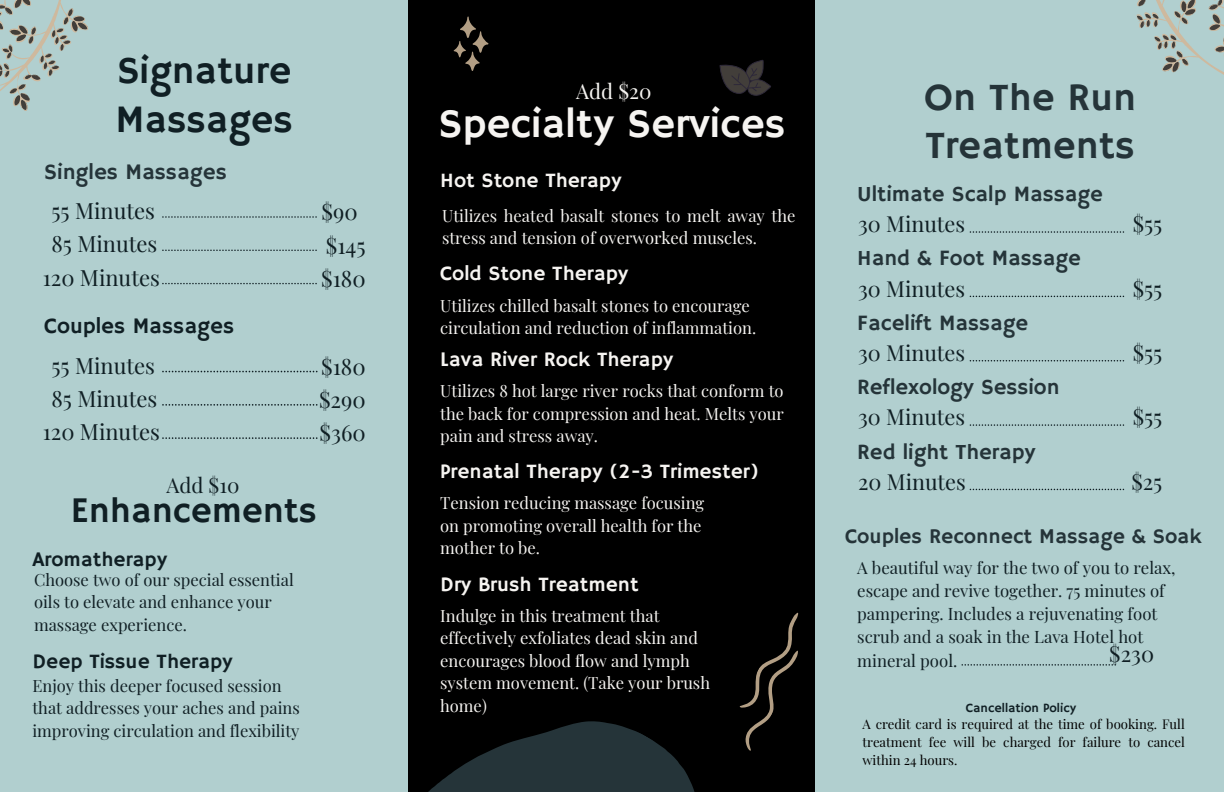
<style>
.page{position:relative;width:1224px;height:792px;background:#000}
.page>*{position:absolute;margin:0;border:0;box-sizing:border-box;transform-origin:0 0}
.t1{font:41.2px "Hammersmith One";color:#f6f4f1}
.t2{font:39.2px/48.8px "Hammersmith One";color:#253439}
.t3{font:38.7px/48.8px "Hammersmith One";color:#101f24}
.t4{font:36px "Hammersmith One";color:#101f24}
.t5{font:22.1px "Playfair Display";color:#101f24}
.t6{font:22.1px "Hammersmith One";color:#253439}
.t7{font:22.1px "Hammersmith One";color:#101f24}
.t8{font:21.9px "Playfair Display";color:#101f24}
.t9{font:21.8px "Hammersmith One";color:#253439}
.t10{font:21.8px "Playfair Display";color:#101f24}
.t11{font:21.7px "Playfair Display";color:#101f24}
.t12{font:21px "Hammersmith One";color:#253439}
.t13{font:20.7px "Hammersmith One";color:#f6f4f1}
.t14{font:20.7px "Hammersmith One";color:#101f24}
.t15{font:20.7px "Playfair Display";color:#f6f4f1}
.t16{font:20.7px "Playfair Display";color:#101f24}
.t17{font:16.8px/23.2px "Playfair Display";color:#101f24}
.t18{font:16.5px/22.5px "Playfair Display";color:#f6f4f1}
.t19{font:16.5px/22.5px "Playfair Display";color:#101f24}
.t20{font:13.1px/18px "Playfair Display";color:#000;text-align:justify}
.t21{font:12.7px "Hammersmith One";color:#101f24}
</style>
<div class="page">
<div style="left:0;top:0;width:408px;height:792px;background:#b1cfcf"></div>
<div style="left:816px;top:0;width:408px;height:792px;background:#b1cfcf"></div>
<svg style="left:428px;top:721px;width:267px;height:71px;fill:#253439"></svg>
<svg style="left:162px;top:216px;width:155px;height:2px"></svg>
<svg style="left:162px;top:250px;width:155px;height:1px"></svg>
<svg style="left:162px;top:283px;width:155px;height:1px"></svg>
<svg style="left:162px;top:371px;width:156px;height:1px"></svg>
<svg style="left:162px;top:404px;width:156px;height:2px"></svg>
<svg style="left:162px;top:437px;width:156px;height:2px"></svg>
<svg style="left:1136px;top:0;width:88px;height:75px"></svg>
<svg style="left:0;top:0;width:88px;height:111px"></svg>
<svg style="left:970px;top:231px;width:154px;height:2px"></svg>
<svg style="left:970px;top:296px;width:154px;height:1px"></svg>
<svg style="left:970px;top:360px;width:154px;height:1px"></svg>
<svg style="left:970px;top:424px;width:154px;height:2px"></svg>
<svg style="left:970px;top:489px;width:154px;height:1px"></svg>
<svg style="left:454px;top:16px;width:35px;height:55px"></svg>
<svg style="left:720px;top:60px;width:51px;height:36px"></svg>
<svg style="left:739px;top:612px;width:60px;height:139px"></svg>
<svg style="left:962px;top:664px;width:154px;height:2px"></svg>
<h3 class="t3" style="left:115px;top:48px;width:179px">Signature<br>Massages</h3>
<h3 class="t6" style="left:44px;top:159px;width:184px">Singles Massages</h3>
<h3 class="t8" style="left:51px;top:195px;width:105px">55 Minutes</h3>
<h3 class="t5" style="left:322px;top:196px;width:38px">$90</h3>
<h3 class="t8" style="left:51px;top:229px;width:108px">85 Minutes</h3>
<h3 class="t5" style="left:326px;top:230px;width:41px">$145</h3>
<h3 class="t8" style="left:43px;top:262px;width:119px">120 Minutes</h3>
<h3 class="t5" style="left:321px;top:263px;width:46px">$180</h3>
<h3 class="t7" style="left:44px;top:313px;width:191px">Couples Massages</h3>
<h3 class="t8" style="left:51px;top:350px;width:105px">55 Minutes</h3>
<h3 class="t5" style="left:321px;top:351px;width:46px">$180</h3>
<h3 class="t8" style="left:51px;top:383px;width:108px">85 Minutes</h3>
<h3 class="t5" style="left:319px;top:384px;width:48px">$290</h3>
<h3 class="t8" style="left:43px;top:416px;width:119px">120 Minutes</h3>
<h3 class="t5" style="left:319px;top:417px;width:48px">$360</h3>
<p class="t16" style="left:166px;top:470px;width:75px">Add $10</p>
<h3 class="t4" style="left:71px;top:490px;width:248px">Enhancements</h3>
<p class="t14" style="left:32px;top:547px;width:136px">Aromatherapy</p>
<p class="t19" style="left:34px;top:568px;width:261px">Choose two of our special essential oils to elevate and enhance your massage experience.</p>
<p class="t14" style="left:32px;top:650px;width:202px">Deep Tissue Therapy</p>
<p class="t19" style="left:32px;top:674px;width:269px">Enjoy this deeper focused session that addresses your aches and pains improving circulation and flexibility</p>
<p class="t15" style="left:576px;top:77px;width:77px">Add $20</p>
<h1 class="t1" style="left:438px;top:100px;width:349px">Specialty Services</h1>
<p class="t13" style="left:440px;top:168px;width:183px">Hot Stone Therapy</p>
<p class="t18" style="left:442px;top:204px;width:355px">Utilizes heated basalt stones to melt away the stress and tension of overworked muscles.</p>
<p class="t13" style="left:440px;top:262px;width:189px">Cold Stone Therapy</p>
<p class="t18" style="left:440px;top:294px;width:317px">Utilizes chilled basalt stones to encourage circulation and reduction of inflammation.</p>
<p class="t13" style="left:440px;top:347px;width:234px">Lava River Rock Therapy</p>
<p class="t18" style="left:440px;top:379px;width:345px;text-align:justify">Utilizes 8 hot large river rocks that conform to the back for compression and heat. Melts your pain and stress away.</p>
<p class="t13" style="left:440px;top:460px;width:320px">Prenatal Therapy (2-3 Trimester)</p>
<p class="t18" style="left:440px;top:491px;width:266px">Tension reducing massage focusing on promoting overall health for the mother to be.</p>
<p class="t13" style="left:440px;top:572px;width:200px">Dry Brush Treatment</p>
<p class="t18" style="left:440px;top:604px;width:271px">Indulge in this treatment that effectively exfoliates dead skin and encourages blood flow and lymph system movement. (Take your brush home)</p>
<h2 class="t2" style="left:924px;top:74px;width:214px">On The Run<br>Treatments</h2>
<h3 class="t9" style="left:857px;top:181px;width:247px">Ultimate Scalp Massage</h3>
<h3 class="t11" style="left:858px;top:209px;width:109px">30 Minutes</h3>
<h3 class="t10" style="left:1133px;top:209px;width:31px">$55</h3>
<h3 class="t9" style="left:857px;top:246px;width:225px">Hand &amp; Foot Massage</h3>
<h3 class="t11" style="left:858px;top:273px;width:109px">30 Minutes</h3>
<h3 class="t10" style="left:1133px;top:273px;width:31px">$55</h3>
<h3 class="t9" style="left:857px;top:310px;width:173px">Facelift Massage</h3>
<h3 class="t11" style="left:858px;top:337px;width:109px">30 Minutes</h3>
<h3 class="t10" style="left:1133px;top:337px;width:31px">$55</h3>
<h3 class="t9" style="left:857px;top:375px;width:204px">Reflexology Session</h3>
<h3 class="t11" style="left:858px;top:402px;width:109px">30 Minutes</h3>
<h3 class="t10" style="left:1133px;top:402px;width:31px">$55</h3>
<h3 class="t9" style="left:857px;top:439px;width:180px">Red light Therapy</h3>
<h3 class="t11" style="left:858px;top:466px;width:109px">20 Minutes</h3>
<h3 class="t10" style="left:1131px;top:466px;width:32px">$25</h3>
<p class="t12" style="left:845px;top:524px;width:358px">Couples Reconnect Massage &amp; Soak</p>
<p class="t17" style="left:857px;top:555px;width:320px">A beautiful way for the two of you to relax, escape and revive together. 75 minutes of pampering. Includes a rejuvenating foot scrub and a soak in the Lava Hotel hot mineral pool.</p>
<h3 class="t10" style="left:1109px;top:638px;width:46px">$230</h3>
<p class="t21" style="left:966px;top:701px;width:112px">Cancellation Policy</p>
<p class="t20" style="left:863px;top:715px;width:324px">A credit card is required at the time of booking. Full treatment fee will be charged for failure to cancel within 24 hours.</p>
</div>
